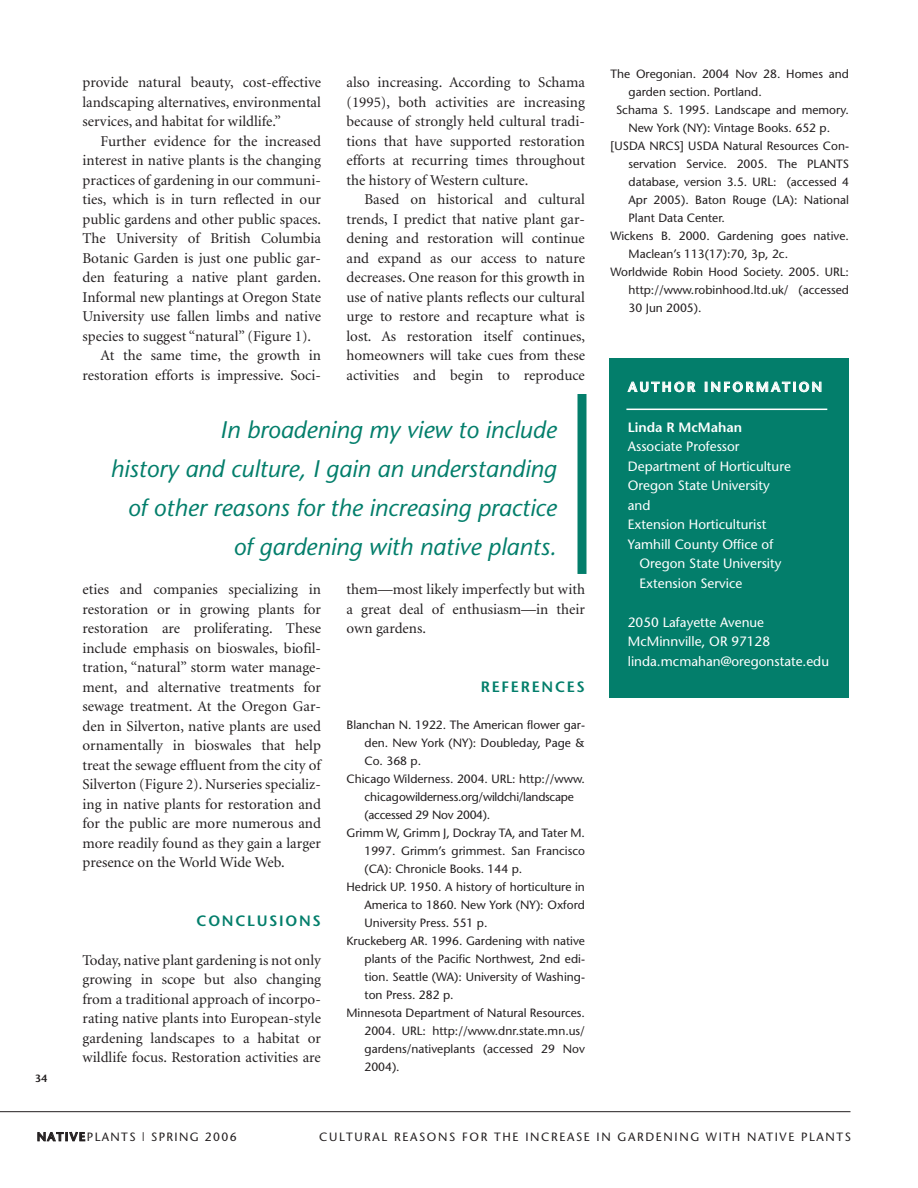
<style>
.page{position:relative;width:918px;height:1188px;background:#fff}
.page>*{position:absolute;margin:0;border:0;box-sizing:border-box;transform-origin:0 0}
.t1{font:italic 24px/39px "Stone Sans";color:#037e6b;text-align:right}
.t2{font:15px/19.5px "Minion";color:#231f20;text-align:justify}
.t3{font:600 15px "Stone Sans";letter-spacing:.115em;color:#037e6b}
.t4{font:13.5px/19.5px "Stone Sans";color:#fff}
.t5{font:600 13.5px "Stone Sans";letter-spacing:.16em;color:#fff}
.t6{font:600 13.5px "Stone Sans";color:#fff}
.t7{font:12px "Stone Sans";color:#231f20}
.t8{font:12px "Stone Sans";letter-spacing:-.025em;color:#231f20}
.t9{font:12px "Stone Sans";letter-spacing:.14em;color:#231f20}
.t10{font:12px "Stone Sans";letter-spacing:.115em;color:#231f20}
.t11{font:600 10.5px "Stone Sans";color:#231f20}
.s1{font-weight:600}
</style>
<div class="page">
<hr style="left:0;top:1111px;width:850px;height:1px;background:#231f20">
<div style="left:578px;top:392px;width:8px;height:182px;background:#037e6b"></div>
<div style="left:609px;top:358px;width:240px;height:340px;background:#037e6b"></div>
<hr style="left:626px;top:409px;width:201px;height:1px;background:#fff">
<p class="t11" style="left:35px;top:1074px;width:14px">34</p>
<p class="t2" style="left:82px;top:74px;width:240px">provide natural beauty, cost-effective landscaping alternatives, environmental services, and habitat for wildlife.”</p>
<p class="t2" style="left:101px;top:132px;width:222px">Further evidence for the increased</p>
<p class="t2" style="left:82px;top:152px;width:240px">interest in native plants is the changing</p>
<p class="t2" style="left:82px;top:171px;width:240px">practices of gardening in our communi-</p>
<p class="t2" style="left:82px;top:191px;width:240px">ties, which is in turn reflected in our</p>
<p class="t2" style="left:82px;top:210px;width:240px">public gardens and other public spaces.</p>
<p class="t2" style="left:82px;top:230px;width:240px">The University of British Columbia</p>
<p class="t2" style="left:82px;top:249px;width:240px">Botanic Garden is just one public gar-</p>
<p class="t2" style="left:82px;top:269px;width:240px">den featuring a native plant garden.</p>
<p class="t2" style="left:82px;top:288px;width:240px">Informal new plantings at Oregon State</p>
<p class="t2" style="left:82px;top:308px;width:240px">University use fallen limbs and native</p>
<p class="t2" style="left:82px;top:327px;width:230px">species to suggest “natural” (Figure 1).</p>
<p class="t2" style="left:101px;top:347px;width:222px">At the same time, the growth in</p>
<p class="t2" style="left:82px;top:366px;width:240px">restoration efforts is impressive. Soci-</p>
<h1 class="t1" style="left:110px;top:413px;width:448px">In broadening my view to include<br>history and culture, I gain an understanding of other reasons for the increasing practice of gardening with native plants.</h1>
<p class="t2" style="left:82px;top:581px;width:240px">eties and companies specializing in restoration or in growing plants for restoration are proliferating. These include emphasis on bioswales, biofil&shy;tration, “natural” storm water manage&shy;ment, and alternative treatments for sewage treatment. At the Oregon Gar&shy;den in Silverton, native plants are used ornamentally in bioswales that help treat the sewage effluent from the city of Silverton (Figure 2). Nurseries specializ&shy;ing in native plants for restoration and for the public are more numerous and more readily found as they gain a larger presence on the World Wide Web.</p>
<p class="t2" style="left:346px;top:74px;width:240px">also increasing. According to Schama (1995), both activities are increasing because of strongly held cultural tradi&shy;tions that have supported restoration efforts at recurring times throughout the history of Western culture.</p>
<p class="t2" style="left:346px;top:191px;width:240px;text-indent:18px">Based on historical and cultural trends, I predict that native plant gar&shy;dening and restoration will continue and expand as our access to nature decreases. One reason for this growth in use of native plants reflects our cultural urge to restore and recapture what is lost. As restoration itself continues, homeowners will take cues from these activities and begin to reproduce</p>
<p class="t2" style="left:346px;top:581px;width:240px">them—most likely imperfectly but with a great deal of enthusiasm—in their own gardens.</p>
<p class="t3" style="left:481px;top:680px;width:106px">REFERENCES</p>
<p class="t7" style="left:346px;top:720px;width:240px">Blanchan N. 1922. The American flower gar-</p>
<p class="t7" style="left:365px;top:738px;width:222px">den. New York (NY): Doubleday, Page &amp;</p>
<p class="t7" style="left:365px;top:756px;width:58px">Co. 368 p.</p>
<p class="t7" style="left:346px;top:774px;width:240px">Chicago Wilderness. 2004. URL: http://www.</p>
<p class="t8" style="left:365px;top:792px;width:211px">chicagowilderness.org/wildchi/landscape</p>
<p class="t8" style="left:365px;top:810px;width:127px">(accessed 29 Nov 2004).</p>
<p class="t7" style="left:346px;top:828px;width:240px">Grimm W, Grimm J, Dockray TA, and Tater M.</p>
<p class="t7" style="left:365px;top:846px;width:222px">1997. Grimm’s grimmest. San Francisco</p>
<p class="t7" style="left:365px;top:864px;width:159px">(CA): Chronicle Books. 144 p.</p>
<p class="t7" style="left:346px;top:882px;width:240px">Hedrick UP. 1950. A history of horticulture in</p>
<p class="t7" style="left:365px;top:900px;width:222px">America to 1860. New York (NY): Oxford</p>
<p class="t7" style="left:365px;top:918px;width:124px">University Press. 551 p.</p>
<p class="t7" style="left:346px;top:936px;width:240px">Kruckeberg AR. 1996. Gardening with native</p>
<p class="t7" style="left:365px;top:954px;width:222px">plants of the Pacific Northwest, 2nd edi-</p>
<p class="t7" style="left:365px;top:972px;width:222px">tion. Seattle (WA): University of Washing-</p>
<p class="t7" style="left:365px;top:990px;width:91px">ton Press. 282 p.</p>
<p class="t7" style="left:346px;top:1008px;width:240px">Minnesota Department of Natural Resources.</p>
<p class="t7" style="left:365px;top:1026px;width:222px">2004. URL: http://www.dnr.state.mn.us/</p>
<p class="t7" style="left:365px;top:1044px;width:222px">gardens/nativeplants (accessed 29 Nov</p>
<p class="t7" style="left:365px;top:1062px;width:37px">2004).</p>
<p class="t3" style="left:197px;top:914px;width:126px">CONCLUSIONS</p>
<p class="t2" style="left:82px;top:951px;width:240px">Today, native plant gardening is not only growing in scope but also changing from a traditional approach of incorpo&shy;rating native plants into European-style gardening landscapes to a habitat or wildlife focus. Restoration activities are</p>
<p class="t7" style="left:610px;top:69px;width:240px">The Oregonian. 2004 Nov 28. Homes and</p>
<p class="t7" style="left:629px;top:87px;width:135px">garden section. Portland.</p>
<p class="t7" style="left:616px;top:105px;width:234px">Schama S. 1995. Landscape and memory.</p>
<p class="t7" style="left:629px;top:123px;width:203px">New York (NY): Vintage Books. 652 p.</p>
<p class="t7" style="left:610px;top:141px;width:240px">[USDA NRCS] USDA Natural Resources Con-</p>
<p class="t7" style="left:629px;top:159px;width:222px">servation Service. 2005. The PLANTS</p>
<p class="t7" style="left:629px;top:177px;width:222px">database, version 3.5. URL: (accessed 4</p>
<p class="t7" style="left:629px;top:195px;width:222px">Apr 2005). Baton Rouge (LA): National</p>
<p class="t7" style="left:629px;top:213px;width:98px">Plant Data Center.</p>
<p class="t7" style="left:610px;top:231px;width:240px">Wickens B. 2000. Gardening goes native.</p>
<p class="t7" style="left:629px;top:249px;width:161px">Maclean’s 113(17):70, 3p, 2c.</p>
<p class="t7" style="left:610px;top:267px;width:240px">Worldwide Robin Hood Society. 2005. URL:</p>
<p class="t7" style="left:629px;top:285px;width:222px">http://www.robinhood.ltd.uk/ (accessed</p>
<p class="t7" style="left:629px;top:303px;width:75px">30 Jun 2005).</p>
<p class="t5" style="left:628px;top:382px;width:196px">AUTHOR INFORMATION</p>
<p class="t6" style="left:628px;top:422px;width:116px">Linda R McMahan</p>
<p class="t4" style="left:628px;top:438px;width:164px">Associate Professor<br>Department of Horticulture<br>Oregon State University and<br>Extension Horticulturist<br>Yamhill County Office of</p>
<p class="t4" style="left:640px;top:555px;width:143px">Oregon State University<br>Extension Service</p>
<p class="t4" style="left:628px;top:614px;width:203px">2050 Lafayette Avenue<br>McMinnville, OR 97128 linda.mcmahan@oregonstate.edu</p>
<p class="t10" style="left:37px;top:1132px;width:201px"><span class="s1">NATIVE</span>PLANTS | SPRING 2006</p>
<p class="t9" style="left:319px;top:1132px;width:533px">CULTURAL REASONS FOR THE INCREASE IN GARDENING WITH NATIVE PLANTS</p>
</div>
